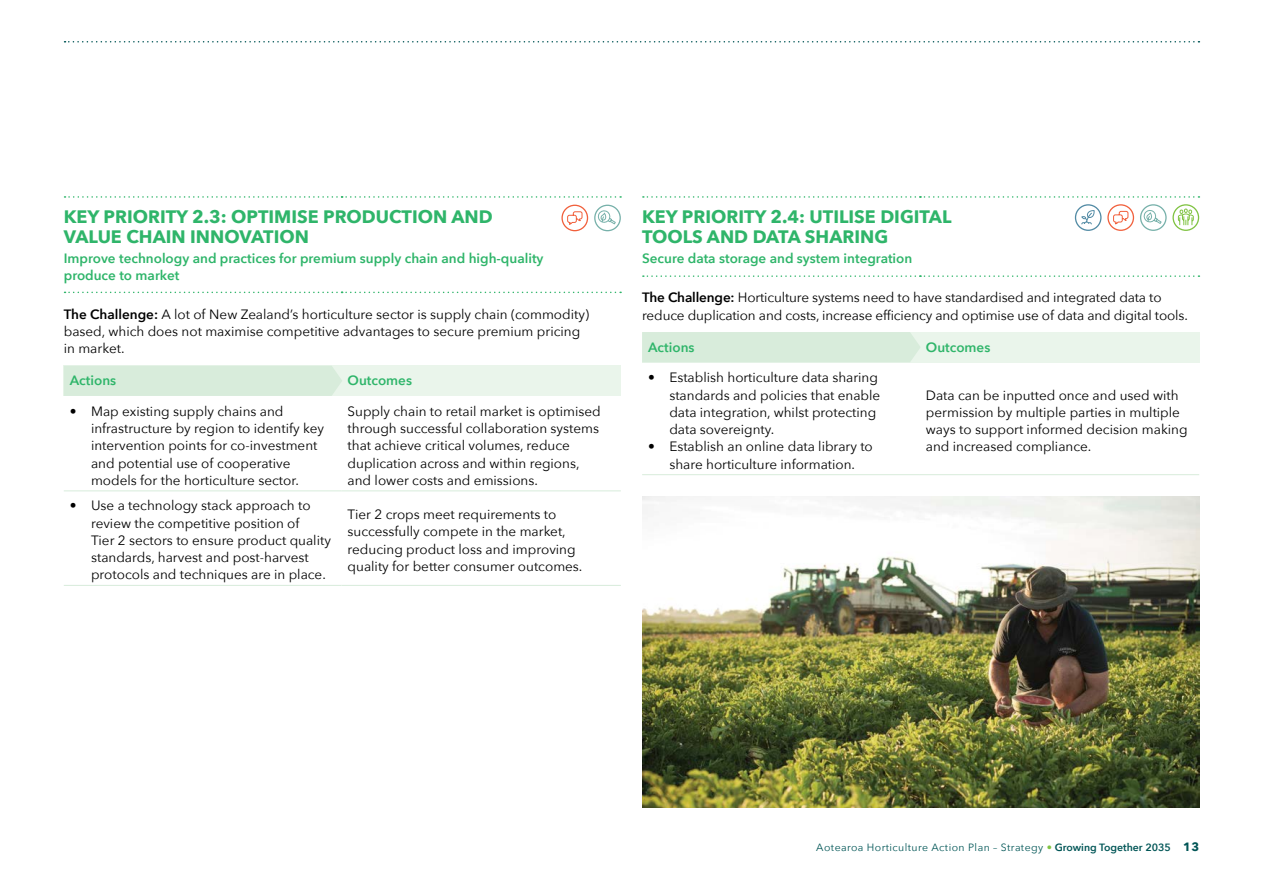
<style>
.page{position:relative;width:1263px;height:893px;background:#fff}
.page>*{position:absolute;margin:0;border:0;box-sizing:border-box;transform-origin:0 0}
.t1{font:700 18px/19.5px "Avenir Next";color:#2fb56a}
.t2{font:13.5px/17.2px "Avenir Next";color:#000}
.t3{font:600 13.5px/16.2px "Avenir Next";color:#2fb56a}
.t4{font:10.5px "Avenir Next";letter-spacing:.04em;color:#005556}
.s1{font-weight:600}
.s2{color:#80c342}
.s3{font-weight:700;font-size:12px}
</style>
<div class="page">
<div style="left:64px;top:366px;width:557px;height:30px;background:#eaf5eb"></div>
<div style="left:642px;top:332px;width:557px;height:30px;background:#eaf5eb"></div>
<div style="left:64px;top:366px;width:278px;height:30px;background:#d8ecdb"></div>
<div style="left:642px;top:332px;width:278px;height:30px;background:#d8ecdb"></div>
<svg style="left:65px;top:196px;width:556px;height:2px"></svg>
<svg style="left:65px;top:292px;width:556px;height:1px"></svg>
<hr style="left:64px;top:490px;width:278px;height:1px;background:#d8ecdb">
<hr style="left:342px;top:490px;width:279px;height:1px;background:#d8ecdb">
<hr style="left:64px;top:585px;width:278px;height:1px;background:#d8ecdb">
<hr style="left:342px;top:585px;width:279px;height:1px;background:#d8ecdb">
<svg style="left:643px;top:196px;width:556px;height:2px"></svg>
<svg style="left:643px;top:275px;width:556px;height:2px"></svg>
<hr style="left:642px;top:474px;width:278px;height:1px;background:#d8ecdb">
<hr style="left:920px;top:474px;width:279px;height:1px;background:#d8ecdb">
<svg style="left:1108px;top:205px;width:25px;height:25px"></svg>
<svg style="left:1112px;top:210px;width:17px;height:15px"></svg>
<div style="left:1107px;top:204px;width:27px;height:27px;border:1px solid #f1603c;border-radius:50%"></div>
<svg style="left:1140px;top:205px;width:26px;height:25px"></svg>
<svg style="left:1143px;top:209px;width:19px;height:15px"></svg>
<div style="left:1140px;top:204px;width:27px;height:27px;border:1px solid #77b1aa;border-radius:50%"></div>
<svg style="left:1173px;top:205px;width:25px;height:25px"></svg>
<svg style="left:1177px;top:208px;width:17px;height:18px"></svg>
<div style="left:1172px;top:204px;width:27px;height:27px;border:1px solid #80c342;border-radius:50%"></div>
<svg style="left:562px;top:205px;width:25px;height:26px"></svg>
<svg style="left:567px;top:211px;width:16px;height:14px"></svg>
<div style="left:561px;top:205px;width:27px;height:26px;border:1px solid #f1603c;border-radius:50%"></div>
<svg style="left:1075px;top:205px;width:26px;height:25px"></svg>
<svg style="left:1081px;top:209px;width:14px;height:19px"></svg>
<div style="left:1075px;top:204px;width:26px;height:27px;border:1px solid #518aa4;border-radius:50%"></div>
<img style="left:642px;top:496px;width:557px;height:312px">
<svg style="left:595px;top:205px;width:25px;height:26px"></svg>
<svg style="left:597px;top:210px;width:19px;height:15px"></svg>
<div style="left:594px;top:205px;width:27px;height:26px;border:1px solid #77b1aa;border-radius:50%"></div>
<svg style="left:65px;top:41px;width:1134px;height:2px"></svg>
<h1 class="t1" style="left:64px;top:207px;width:430px">KEY PRIORITY 2.3: OPTIMISE PRODUCTION AND<br>VALUE CHAIN INNOVATION</h1>
<p class="t3" style="left:64px;top:250px;width:481px">Improve technology and practices for premium supply chain and high-quality produce to market</p>
<p class="t2" style="left:64px;top:305px;width:527px"><span class="s1">The Challenge:</span> A lot of New Zealand’s horticulture sector is supply chain (commodity) based, which does not maximise competitive advantages to secure premium pricing in market.</p>
<p class="t3" style="left:70px;top:372px;width:48px">Actions</p>
<p class="t3" style="left:348px;top:372px;width:66px">Outcomes</p>
<p class="t2" style="left:91px;top:402px;width:234px;text-indent:-21px">• Map existing supply chains and infrastructure by region to identify key intervention points for co-investment and potential use of cooperative models for the horticulture sector.</p>
<p class="t2" style="left:348px;top:402px;width:255px">Supply chain to retail market is optimised through successful collaboration systems that achieve critical volumes, reduce duplication across and within regions, and lower costs and emissions.</p>
<p class="t2" style="left:91px;top:496px;width:241px;text-indent:-21px">• Use a technology stack approach to review the competitive position of<br>Tier 2 sectors to ensure product quality standards, harvest and post-harvest protocols and techniques are in place.</p>
<p class="t2" style="left:348px;top:505px;width:236px">Tier 2 crops meet requirements to successfully compete in the market, reducing product loss and improving quality for better consumer outcomes.</p>
<h1 class="t1" style="left:642px;top:207px;width:311px">KEY PRIORITY 2.4: UTILISE DIGITAL<br>TOOLS AND DATA SHARING</h1>
<p class="t3" style="left:642px;top:250px;width:272px">Secure data storage and system integration</p>
<p class="t2" style="left:642px;top:289px;width:547px"><span class="s1">The Challenge:</span> Horticulture systems need to have standardised and integrated data to reduce duplication and costs, increase efficiency and optimise use of data and digital tools.</p>
<p class="t3" style="left:648px;top:339px;width:48px">Actions</p>
<p class="t3" style="left:926px;top:339px;width:66px">Outcomes</p>
<p class="t2" style="left:669px;top:368px;width:212px;text-indent:-21px">• Establish horticulture data sharing standards and policies that enable data integration, whilst protecting data sovereignty.</p>
<p class="t2" style="left:648px;top:438px;width:226px;text-align:center">• Establish an online data library to share horticulture information.</p>
<p class="t2" style="left:926px;top:386px;width:263px">Data can be inputted once and used with permission by multiple parties in multiple ways to support informed decision making and increased compliance.</p>
<p class="t4" style="left:816px;top:838px;width:384px">Aotearoa Horticulture Action Plan – Strategy <span class="s2">•</span> <span class="s1">Growing Together 2035</span> <span class="s3">13</span></p>
</div>
